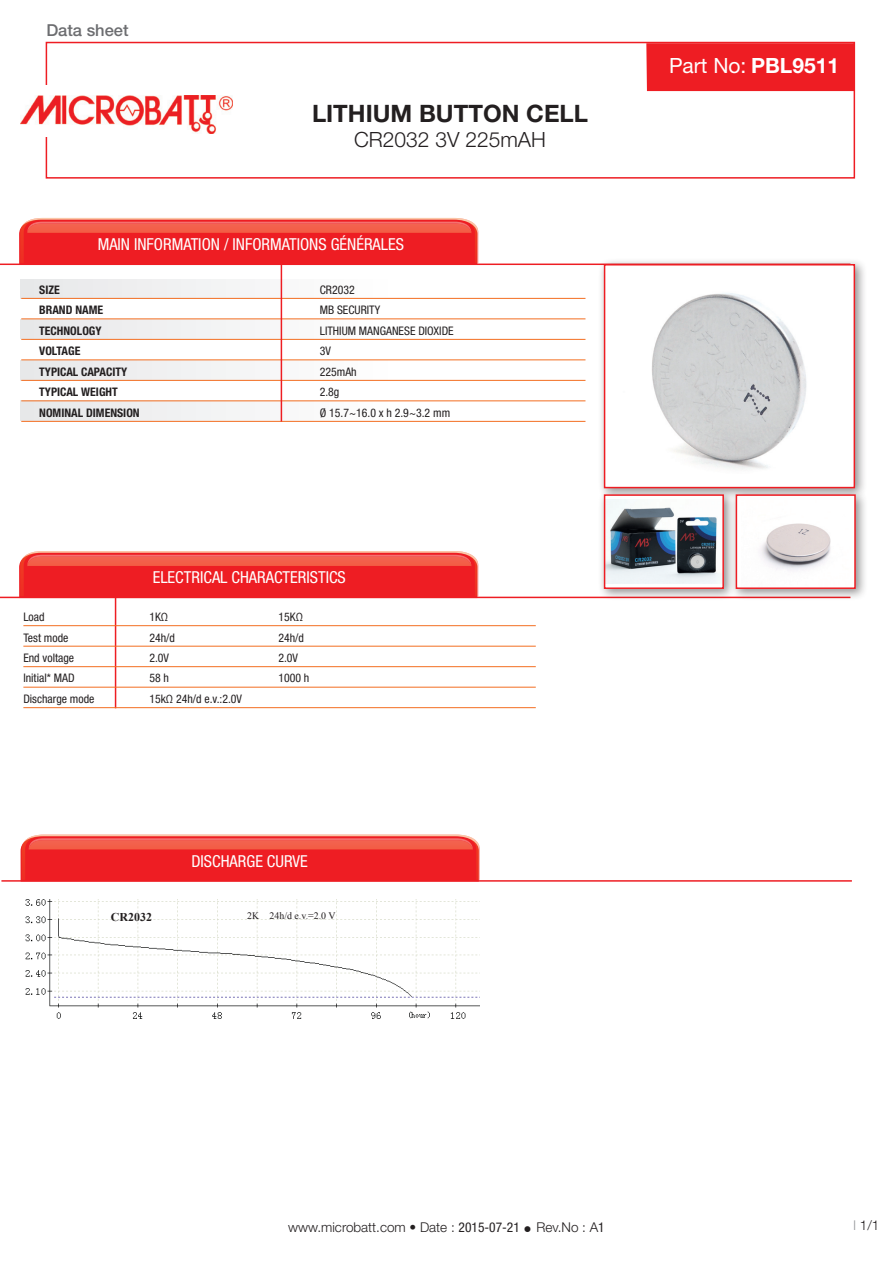
<style>
.page{position:relative;width:893px;height:1263px;background:#fff}
.page>*{position:absolute;margin:0;border:0;box-sizing:border-box;transform-origin:0 0}
.t1{font:700 24px "Helvetica Neue LT Std";color:#231f20}
.t2{font:21px "Helvetica Neue LT Std";color:#fff}
.t3{font:300 21px "Helvetica Neue LT Std";color:#231f20}
.t4{font:condensed 16.5px "Helvetica Neue LT Std";color:#fff}
.t5{font:500 16.5px "Helvetica Neue LT Std";color:#6c6d70}
.t6{font:300 13.5px "Helvetica Neue LT Std";color:#231f20}
.t7{font:condensed 11.85px "Helvetica Neue LT Std";color:#231f20}
.t8{font:700 condensed 11.85px "Helvetica Neue LT Std";color:#231f20}
.t9{font:700 11.85px "Times New Roman";color:#231f20}
.t10{font:9.9px "Times New Roman";color:#231f20}
.s1{font-weight:700}
.s2{font-weight:400;font-stretch:condensed}
.s3{font-size:16.5px}
.s4{color:#939598}
</style>
<div class="page">
<svg style="left:19px;top:218px;width:459px;height:46px;background:#ee282b"></svg>
<img style="left:27px;top:222px;width:444px;height:11px">
<svg style="left:19px;top:551px;width:459px;height:46px;background:#ee282c"></svg>
<img style="left:27px;top:555px;width:444px;height:11px">
<svg style="left:21px;top:834px;width:459px;height:46px;background:#ee2b2e"></svg>
<img style="left:29px;top:838px;width:444px;height:11px">
<hr style="left:0;top:264px;width:850px;height:1px;background:#ee1d23">
<hr style="left:0;top:597px;width:850px;height:1px;background:#ee1d23">
<hr style="left:1px;top:880px;width:851px;height:2px;background:#ee1d23">
<div style="left:20px;top:279px;width:376px;height:19px;background:#f2f3f4"></div>
<div style="left:20px;top:319px;width:376px;height:20px;background:#f2f3f4"></div>
<div style="left:20px;top:361px;width:376px;height:19px;background:#f2f3f4"></div>
<div style="left:20px;top:401px;width:376px;height:19px;background:#f2f3f4"></div>
<div style="left:598px;top:258px;width:269px;height:242px;background:#231f20;opacity:.5"></div>
<div style="left:604px;top:264px;width:251px;height:224px;background:#fff;border:2px solid #ee1d23"></div>
<hr style="left:21px;top:298px;width:564px;height:1px;background:#f36e21">
<hr style="left:21px;top:319px;width:564px;height:1px;background:#f36e21">
<hr style="left:21px;top:339px;width:564px;height:1px;background:#f36e21">
<hr style="left:21px;top:360px;width:564px;height:1px;background:#f36e21">
<hr style="left:21px;top:380px;width:564px;height:1px;background:#f36e21">
<hr style="left:21px;top:401px;width:564px;height:1px;background:#f36e21">
<hr style="left:21px;top:421px;width:564px;height:1px;background:#f36e21">
<hr style="left:281px;top:265px;width:1px;height:156px;background:#ee1d23">
<div style="left:46px;top:42px;width:809px;height:137px;border:2px solid #ee1d23"></div>
<div style="left:646px;top:43px;width:208px;height:48px;background:#ee1d23"></div>
<div style="left:21px;top:85px;width:211px;height:51px;background:#fff"></div>
<img style="left:21px;top:95px;width:211px;height:39px">
<img style="left:610px;top:293px;width:234px;height:193px">
<div style="left:598px;top:488px;width:138px;height:113px;background:#231f20;opacity:.5"></div>
<div style="left:605px;top:495px;width:118px;height:93px;background:#fff"></div>
<img style="left:607px;top:499px;width:114px;height:85px">
<div style="left:604px;top:494px;width:120px;height:95px;border:2px solid #ee1d23"></div>
<div style="left:730px;top:488px;width:138px;height:113px;background:#231f20;opacity:.5"></div>
<div style="left:736px;top:495px;width:119px;height:93px;background:#fff"></div>
<img style="left:760px;top:523px;width:71px;height:48px">
<div style="left:736px;top:494px;width:120px;height:95px;border:2px solid #ee1d23"></div>
<img style="left:25px;top:900px;width:454px;height:119px">
<hr style="left:115px;top:596px;width:1px;height:112px;background:#ee1d23">
<hr style="left:23px;top:625px;width:513px;height:1px;background:#f36e21">
<hr style="left:23px;top:646px;width:513px;height:1px;background:#f36e21">
<hr style="left:23px;top:666px;width:513px;height:1px;background:#f36e21">
<hr style="left:23px;top:687px;width:513px;height:1px;background:#f36e21">
<hr style="left:23px;top:707px;width:513px;height:1px;background:#f36e21">
<h3 class="t5" style="left:46px;top:21px;width:84px">Data sheet</h3>
<h1 class="t1" style="left:312px;top:99px;width:141px">LITHIUM BUTT</h1>
<h1 class="t1" style="left:483px;top:99px;width:91px">ON CELL</h1>
<h2 class="t3" style="left:354px;top:127px;width:193px">CR2032 3V 225mAh</h2>
<h3 class="t4" style="left:98px;top:235px;width:308px">MAIN INFORMATION / INFORMATIONS GÉNÉRALES</h3>
<p class="t8" style="left:39px;top:282px;width:22px">SIZE</p>
<p class="t7" style="left:320px;top:283px;width:36px">CR2032</p>
<p class="t8" style="left:39px;top:303px;width:65px">BRAND NAME</p>
<p class="t7" style="left:320px;top:303px;width:62px">MB SECURITY</p>
<p class="t8" style="left:39px;top:323px;width:64px">TECHNOLOGY</p>
<p class="t7" style="left:320px;top:324px;width:135px">LITHIUM MANGANESE DIOXIDE</p>
<p class="t8" style="left:39px;top:344px;width:43px">VOLTAGE</p>
<p class="t7" style="left:320px;top:344px;width:13px">3V</p>
<p class="t8" style="left:39px;top:364px;width:90px">TYPICAL CAPACITY</p>
<p class="t7" style="left:320px;top:365px;width:38px">225MAH</p>
<p class="t8" style="left:39px;top:385px;width:77px">TYPICAL WEIGHT</p>
<p class="t7" style="left:320px;top:385px;width:21px">2.8G</p>
<p class="t8" style="left:21px;top:405px;width:9px">NOMINAL</p>
<p class="t8" style="left:86px;top:405px;width:7px">DIMEN</p>
<p class="t8" style="left:117px;top:405px;width:13px">SION</p>
<p class="t7" style="left:320px;top:406px;width:132px">Ø 15.7~16.0 X H 2.9~3.2 MM</p>
<h3 class="t4" style="left:153px;top:568px;width:138px">ELECTRI CAL CHARACTERISTI</h3>
<h3 class="t4" style="left:329px;top:568px;width:17px">CS</h3>
<p class="t7" style="left:23px;top:610px;width:23px">LOAD</p>
<p class="t7" style="left:149px;top:610px;width:20px">1KΩ</p>
<p class="t7" style="left:278px;top:610px;width:26px">15KΩ</p>
<p class="t7" style="left:23px;top:630px;width:47px">TEST MODE</p>
<p class="t7" style="left:149px;top:630px;width:27px">24H/D</p>
<p class="t7" style="left:278px;top:630px;width:27px">24H/D</p>
<p class="t7" style="left:23px;top:651px;width:52px">END VOLTAGE</p>
<p class="t7" style="left:149px;top:651px;width:18px">2.0V</p>
<p class="t7" style="left:278px;top:651px;width:21px">2.0V</p>
<p class="t7" style="left:23px;top:671px;width:44px">INITIAL* MAD</p>
<p class="t7" style="left:149px;top:671px;width:21px">58 H</p>
<p class="t7" style="left:278px;top:671px;width:33px">1000 H</p>
<p class="t7" style="left:23px;top:692px;width:73px">DISCHARGE MODE</p>
<p class="t7" style="left:149px;top:692px;width:94px">15KΩ 24H/D E.V.:2.0V</p>
<h3 class="t4" style="left:191px;top:851px;width:118px">DISCHARGE CURVE</h3>
<p class="t9" style="left:111px;top:909px;width:42px">CR2032</p>
<p class="t10" style="left:247px;top:909px;width:90px">2K 24h/d e.v.=2.0 V</p>
<h2 class="t2" style="left:669px;top:53px;width:172px">Part No: <span class="s1">PBL9511</span></h2>
<p class="t6" style="left:288px;top:1219px;width:318px">www.microbatt.com • Date : <span class="s2">2015-07-21</span> <span class="s3">•</span> Rev.No : A<span class="s2">1</span></p>
<p class="t6" style="left:854px;top:1217px;width:27px"><span class="s4">l</span> 1/1</p>
</div>
